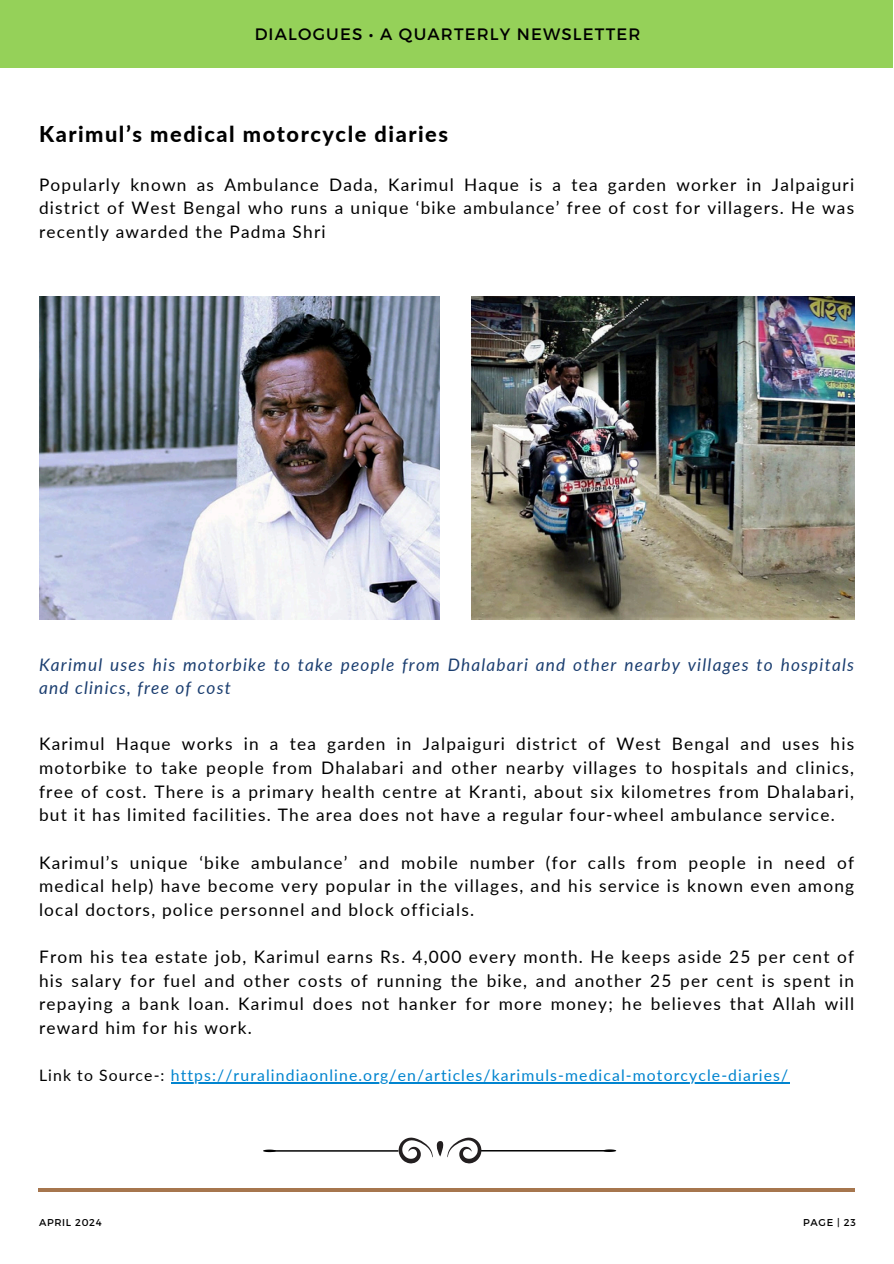
<style>
.page{position:relative;width:894px;height:1264px;background:#fff}
.page>*{position:absolute;margin:0;border:0;box-sizing:border-box;transform-origin:0 0}
.t1{font:800 21.75px "Lato";letter-spacing:.07em;color:#000}
.t2{font:17.25px/23.7px "Lato";letter-spacing:.07em;color:#000;text-align:justify}
.t3{font:italic 17.25px/23.7px "Lato";letter-spacing:.07em;color:#1b3e70}
.t4{font:16.5px "Montserrat";letter-spacing:.07em;color:#000}
.t5{font:15.75px "Lato";letter-spacing:.07em;color:#0184cf}
.t6{font:9.9px "Montserrat";letter-spacing:.07em;color:#000}
.s1{color:#000}
</style>
<div class="page">
<div style="left:0;top:0;width:892px;height:68px;background:#95d159"></div>
<hr style="left:38px;top:1188px;width:817px;height:3px;background:#a6764e">
<img style="left:39px;top:296px;width:401px;height:323px">
<img style="left:471px;top:296px;width:383px;height:323px">
<hr style="left:480px;top:1149px;width:130px;height:2px;background:#000">
<svg style="left:263px;top:1149px;width:13px;height:3px"></svg>
<hr style="left:269px;top:1150px;width:129px;height:1px;background:#000">
<svg style="left:398px;top:1137px;width:83px;height:26px"></svg>
<hr style="left:171px;top:1082px;width:618px;height:1px;background:#0184cf">
<h3 class="t4" style="left:254px;top:23px;width:387px">DIALOGUES • A QUARTERLY NEWSLETTER</h3>
<h3 class="t1" style="left:39px;top:121px;width:410px">Karimul’s medical motorcycle diaries</h3>
<p class="t2" style="left:39px;top:172px;width:816px">Popularly known as Ambulance Dada, Karimul Haque is a tea garden worker in Jalpaiguri district of West Bengal who runs a unique ‘bike ambulance’ free of cost for villagers. He was recently awarded the Padma Shri</p>
<p class="t3" style="left:39px;top:652px;width:816px">Karimul uses his motorbike to take people from Dhalabari and other nearby villages to hospitals and clinics, free of cost</p>
<h1 class="t2" style="left:39px;top:731px;width:816px">Karimul Haque works in a tea garden in Jalpaiguri district of West Bengal and uses his motorbike to take people from Dhalabari and other nearby villages to hospitals and clinics, free of cost. There is a primary health centre at Kranti, about six kilometres from Dhalabari, but it has limited facilities. The area does not have a regular four-wheel ambulance service.</h1>
<h3 class="t2" style="left:39px;top:850px;width:816px">Karimul’s unique ‘bike ambulance’ and mobile number (for calls from people in need of medical help) have become very popular in the villages, and his service is known even among local doctors, police personnel and block officials.</h3>
<p class="t2" style="left:39px;top:944px;width:816px">From his tea estate job, Karimul earns Rs. 4,000 every month. He keeps aside 25 per cent of his salary for fuel and other costs of running the bike, and another 25 per cent is spent in repaying a bank loan. Karimul does not hanker for more money; he believes that Allah will reward him for his work.</p>
<p class="t5" style="left:39px;top:1065px;width:750px"><span class="s1">Link to Source-:</span> https://ruralindiaonline.org/en/articles/karimuls-medical-motorcycle-diaries/</p>
<h3 class="t6" style="left:39px;top:1215px;width:64px">APRIL 2024</h3>
<h3 class="t6" style="left:803px;top:1215px;width:54px">PAGE | 23</h3>
</div>
